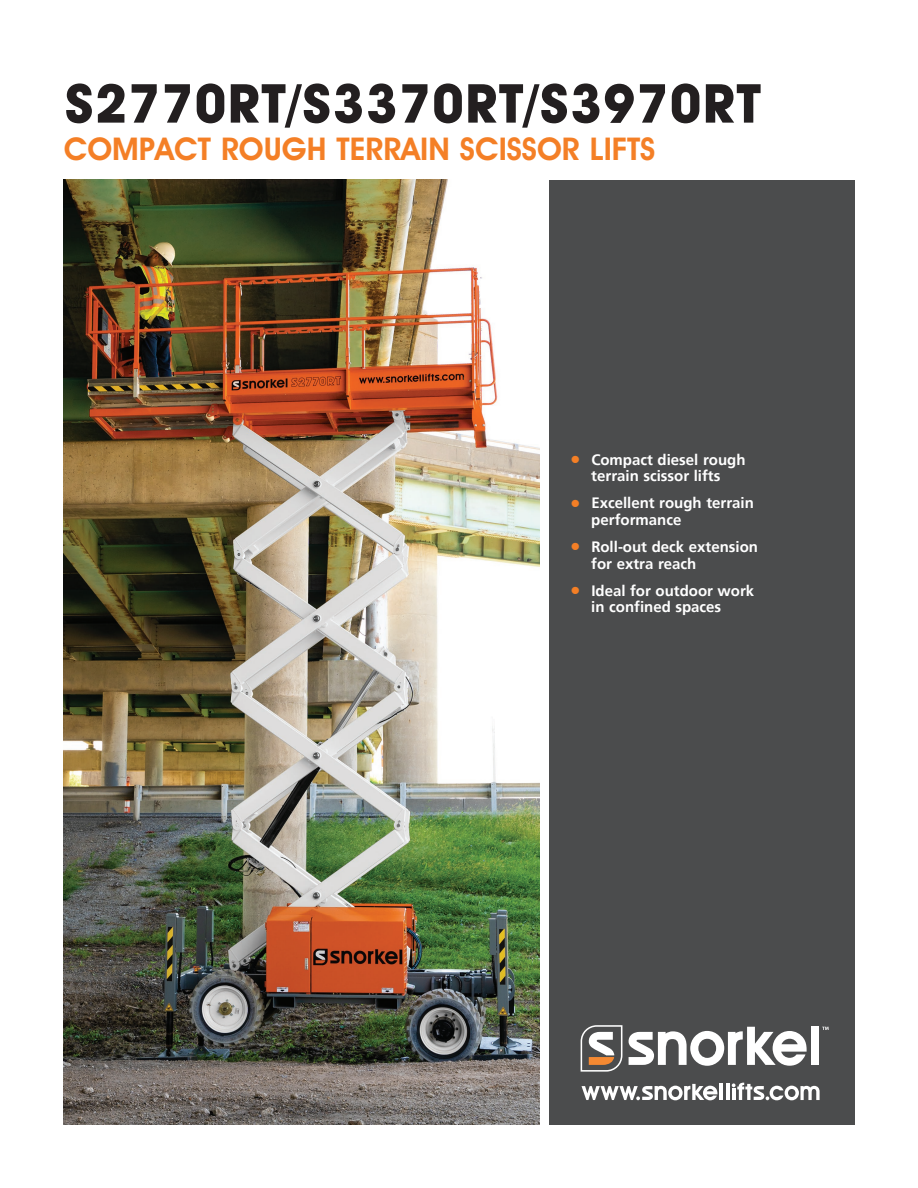
<style>
.page{position:relative;width:918px;height:1188px;background:#fff}
.page>*{position:absolute;margin:0;border:0;box-sizing:border-box;transform-origin:0 0}
.t1{font:700 54px "Avant Garde IT Cby BT";letter-spacing:.02em;color:#231f20}
.t2{font:600 31.5px "Avant Garde IT Cby BT";color:#f47f26}
.t3{font:700 15px/16.5px "Frutiger";color:#fff}
.s1{font-size:21px;color:#f47f26}
</style>
<div class="page">
<div style="left:549px;top:180px;width:305px;height:944px;background:#4b4c4d"></div>
<hr style="left:719px;top:1084px;width:3px;height:16px;background:#fff">
<hr style="left:726px;top:1084px;width:3px;height:16px;background:#fff">
<svg style="left:582px;top:1084px;width:135px;height:16px"></svg>
<svg style="left:732px;top:1083px;width:88px;height:17px"></svg>
<svg style="left:822px;top:1027px;width:7px;height:3px"></svg>
<div style="left:811px;top:1027px;width:7px;height:38px;background:#fff"></div>
<svg style="left:629px;top:1027px;width:178px;height:39px"></svg>
<svg style="left:581px;top:1025px;width:41px;height:47px"></svg>
<img style="left:64px;top:179px;width:476px;height:945px">
<p class="t1" style="left:65px;top:71px;width:697px">S2770RT/S3370RT/S3970RT</p>
<p class="t2" style="left:64px;top:130px;width:593px">COMPACT ROUGH TERRAIN SCISSOR LIFTS</p>
<p class="t3" style="left:570px;top:451px;width:177px;text-align:center"><span class="s1">•</span> Compact diesel rough terrain scissor lifts</p>
<p class="t3" style="left:591px;top:495px;width:164px;text-indent:-21px"><span class="s1">•</span> Excellent rough terrain performance</p>
<p class="t3" style="left:591px;top:539px;width:168px;text-indent:-21px"><span class="s1">•</span> Roll-out deck extension for extra reach</p>
<p class="t3" style="left:591px;top:582px;width:164px;text-indent:-21px"><span class="s1">•</span> Ideal for outdoor work in confined spaces</p>
</div>
